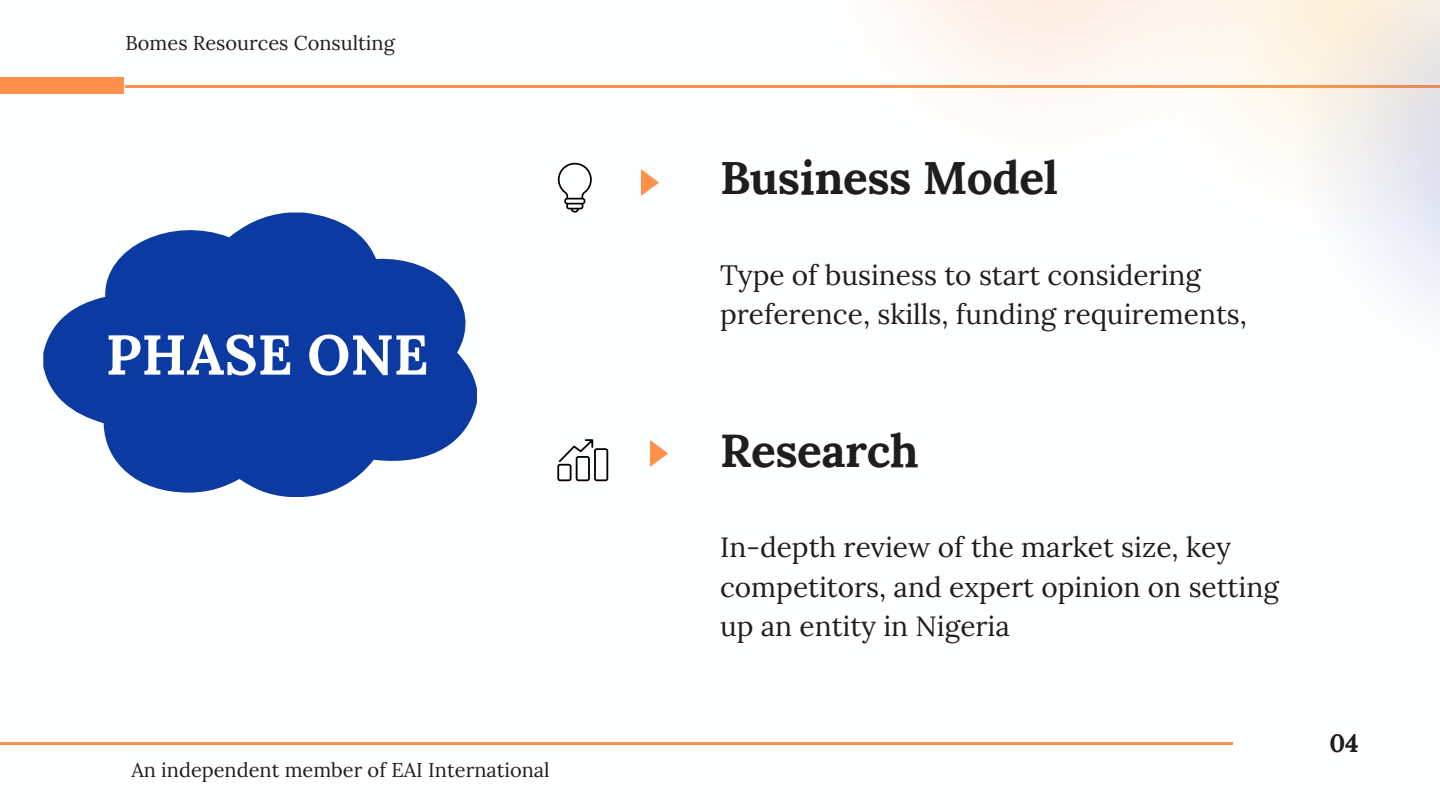
<style>
.page{position:relative;width:1440px;height:810px;background:#fff}
.page>*{position:absolute;margin:0;border:0;box-sizing:border-box;transform-origin:0 0}
.t1{font:700 56px "Lora";color:#fff}
.t2{font:700 46px "Lora";letter-spacing:-.01em;color:#1e1e1e}
.t3{font:28px/39.8px "Lora";color:#1e1e1e}
.t4{font:700 25px "Lora";color:#1e1e1e}
.t5{font:20px "Lora";color:#1e1e1e}
</style>
<div class="page">
<div style="left:0;top:77px;width:124px;height:16px;background:#ff914d"></div>
<hr style="left:125px;top:85px;width:1315px;height:2px;background:#ff914d">
<hr style="left:0;top:743px;width:1232px;height:1px;background:#ff914d">
<svg style="left:641px;top:169px;width:18px;height:27px"></svg>
<svg style="left:650px;top:440px;width:18px;height:27px"></svg>
<svg style="left:557px;top:439px;width:51px;height:42px"></svg>
<svg style="left:557px;top:162px;width:35px;height:51px"></svg>
<svg style="left:43px;top:213px;width:434px;height:284px;fill:#0b3aa2"></svg>
<svg style="left:758px;top:0;width:302px;height:95px"></svg>
<svg style="left:1060px;top:0;width:172px;height:110px;fill:#fef6f0"></svg>
<svg style="left:1232px;top:0;width:208px;height:312px"></svg>
<p class="t5" style="left:125px;top:30px;width:271px">Bomes Resources Consulting</p>
<p class="t1" style="left:106px;top:318px;width:324px">PHASE ONE</p>
<h1 class="t5" style="left:131px;top:756px;width:420px">An independent member of EAI International</h1>
<p class="t2" style="left:720px;top:148px;width:340px">Business Model</p>
<p class="t3" style="left:720px;top:255px;width:528px">Type of business to start considering preference, skills, funding requirements,</p>
<h2 class="t2" style="left:720px;top:421px;width:200px">Research</h2>
<h3 class="t3" style="left:720px;top:527px;width:560px">In-depth review of the market size, key competitors, and expert opinion on setting up an entity in Nigeria</h3>
<p class="t4" style="left:1329px;top:727px;width:31px">04</p>
</div>
